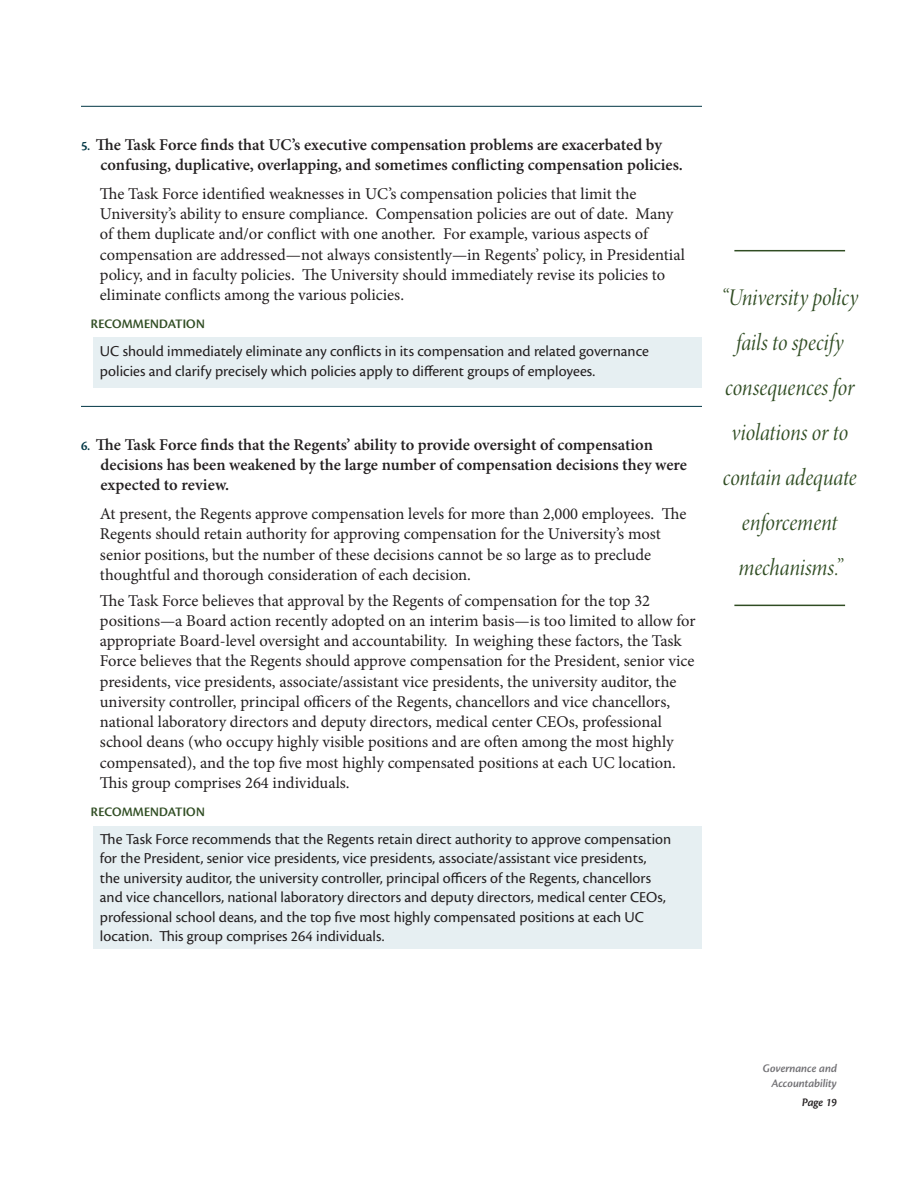
<style>
.page{position:relative;width:918px;height:1188px;background:#fff}
.page>*{position:absolute;margin:0;border:0;box-sizing:border-box;transform-origin:0 0}
.t1{font:24px/45px "Minion Pro It Disp";color:#304d23;text-align:center;scale:.9 1}
.t2{font:16.5px/20.2px "Minion Pro";color:#231f20}
.t3{font:600 16.5px/20.2px "Minion Pro";color:#231f20}
.t4{font:15.75px/19.5px "Cronos Pro";color:#231f20}
.t5{font:13.5px "Cronos Pro Semibold Disp";letter-spacing:.005em;color:#304d23}
.t6{font:12px/14.4px "Cronos Pro Semibold Disp It";letter-spacing:-.005em;color:#717074;text-align:right}
.t7{font:12px "Cronos Pro Semibold Disp It";color:#231f20}
.s1{font-family:"Cronos Pro Semibold Disp";font-weight:400;font-size:13.5px;color:#003644}
</style>
<div class="page">
<div style="left:93px;top:826px;width:609px;height:123px;background:#e6eff2"></div>
<div style="left:93px;top:338px;width:609px;height:50px;background:#e6eff2"></div>
<hr style="left:81px;top:106px;width:621px;height:1px;background:#003644">
<hr style="left:81px;top:406px;width:621px;height:1px;background:#003644">
<hr style="left:734px;top:250px;width:111px;height:1px;background:#304d23">
<hr style="left:734px;top:605px;width:111px;height:1px;background:#304d23">
<p class="t3" style="left:100px;top:135px;width:584px;text-indent:-20px"><span class="s1">5.</span> The Task Force finds that UC’s executive compensation problems are exacerbated by confusing, duplicative, overlapping, and sometimes conflicting compensation policies.</p>
<p class="t2" style="left:100px;top:184px;width:587px">The Task Force identified weaknesses in UC’s compensation policies that limit the University’s ability to ensure compliance. Compensation policies are out of date. Many of them duplicate and/or conflict with one another. For example, various aspects of compensation are addressed—not always consistently—in Regents’ policy, in Presidential policy, and in faculty policies. The University should immediately revise its policies to eliminate conflicts among the various policies.</p>
<p class="t5" style="left:91px;top:316px;width:115px">RECOMMENDATION</p>
<p class="t4" style="left:100px;top:341px;width:551px">UC should immediately eliminate any conflicts in its compensation and related governance policies and clarify precisely which policies apply to different groups of employees.</p>
<p class="t3" style="left:100px;top:435px;width:588px;text-indent:-20px"><span class="s1">6.</span> The Task Force finds that the Regents’ ability to provide oversight of compensation decisions has been weakened by the large number of compensation decisions they were expected to review.</p>
<p class="t2" style="left:100px;top:504px;width:588px">At present, the Regents approve compensation levels for more than 2,000 employees. The Regents should retain authority for approving compensation for the University’s most senior positions, but the number of these decisions cannot be so large as to preclude thoughtful and thorough consideration of each decision.</p>
<p class="t2" style="left:100px;top:590px;width:597px">The Task Force believes that approval by the Regents of compensation for the top 32 positions—a Board action recently adopted on an interim basis—is too limited to allow for appropriate Board-level oversight and accountability. In weighing these factors, the Task Force believes that the Regents should approve compensation for the President, senior vice presidents, vice presidents, associate/assistant vice presidents, the university auditor, the university controller, principal officers of the Regents, chancellors and vice chancellors, national laboratory directors and deputy directors, medical center CEOs, professional school deans (who occupy highly visible positions and are often among the most highly compensated), and the top five most highly compensated positions at each UC location.<br>This group comprises 264 individuals.</p>
<p class="t5" style="left:91px;top:804px;width:115px">RECOMMENDATION</p>
<p class="t4" style="left:100px;top:829px;width:573px">The Task Force recommends that the Regents retain direct authority to approve compensation for the President, senior vice presidents, vice presidents, associate/assistant vice presidents,<br>the university auditor, the university controller, principal officers of the Regents, chancellors and vice chancellors, national laboratory directors and deputy directors, medical center CEOs, professional school deans, and the top five most highly compensated positions at each UC location. This group comprises 264 individuals.</p>
<p class="t1" style="left:721px;top:276px;width:154px">“University policy fails to specify consequences for violations or to contain adequate enforcement mechanisms.”</p>
<p class="t6" style="left:763px;top:1062px;width:76px">Governance and<br>Accountability</p>
<p class="t7" style="left:802px;top:1096px;width:30px">Page 19</p>
</div>
